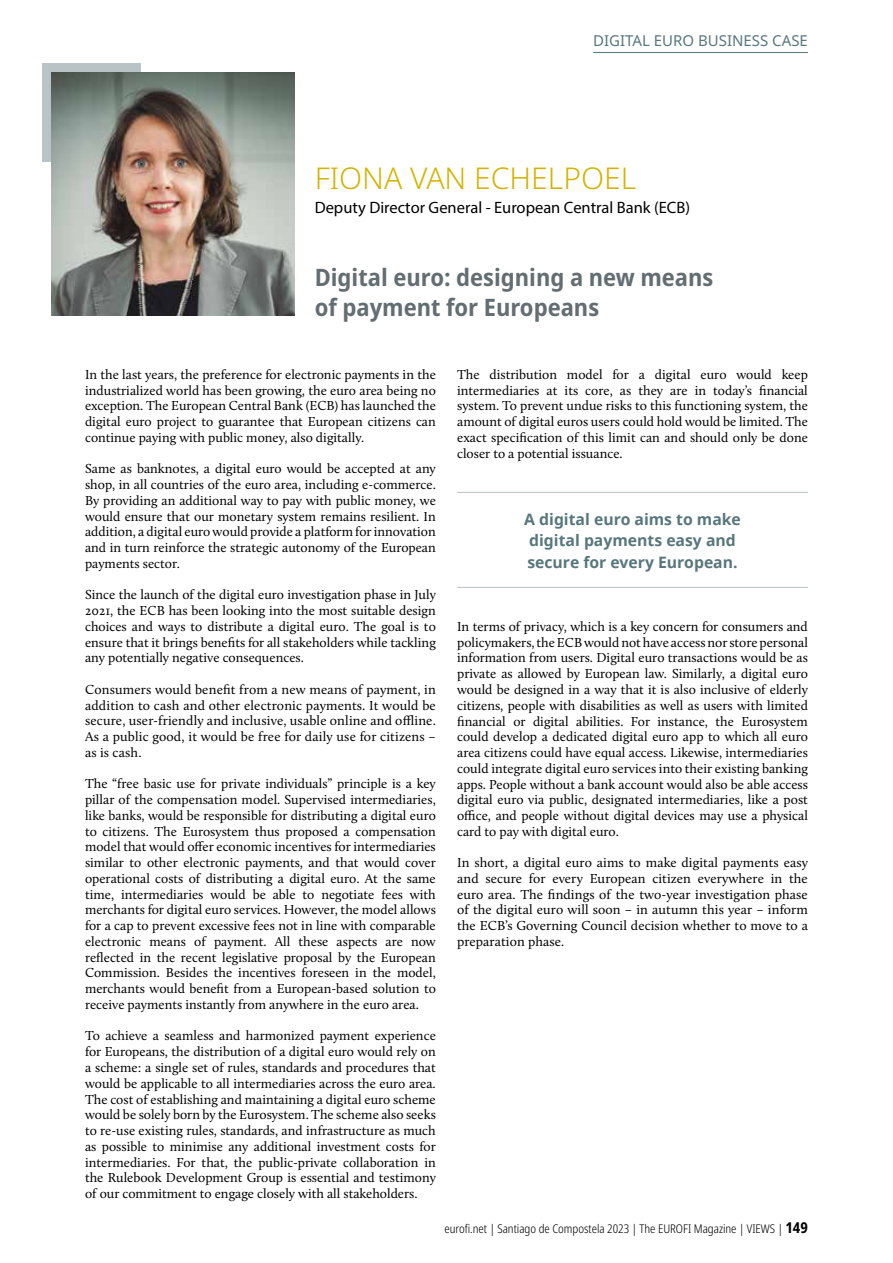
<style>
.page{position:relative;width:893px;height:1263px;background:#fff}
.page>*{position:absolute;margin:0;border:0;box-sizing:border-box;transform-origin:0 0}
.t1{font:300 30px "Noto Sans";color:#d3b400}
.t2{font:700 semi-condensed 24px/30px "Noto Sans";color:#636e73}
.t3{font:16.5px "Myriad Pro";color:#000}
.t4{font:700 15.75px/21.6px "Noto Sans";color:#57777d}
.t5{font:15px "Noto Sans";color:#57777d}
.t6{font:13.5px/15.8px "Calluna";color:#000;text-align:justify}
.t7{font:300 condensed 12px "Noto Sans";color:#000}
.s1{font-weight:700;font-size:15px}
</style>
<div class="page">
<div style="left:43px;top:64px;width:98px;height:98px;background:#b9c2c5"></div>
<img style="left:51px;top:72px;width:243px;height:244px">
<hr style="left:457px;top:492px;width:351px;height:1px;background:#b9c2c5">
<hr style="left:457px;top:587px;width:351px;height:1px;background:#b9c2c5">
<hr style="left:593px;top:52px;width:215px;height:1px;background:#57777d">
<p class="t5" style="left:593px;top:30px;width:216px">DIGITAL EURO BUSINESS CASE</p>
<h1 class="t1" style="left:315px;top:157px;width:323px">FIONA VAN ECHELPOEL</h1>
<p class="t3" style="left:315px;top:197px;width:377px">Deputy Director General - European Central Bank (ECB)</p>
<h2 class="t2" style="left:315px;top:263px;width:400px">Digital euro: designing a new means of payment for Europeans</h2>
<p class="t6" style="left:85px;top:366px;width:352px">In the last years, the preference for electronic payments in the industrialized world has been growing, the euro area being no exception. The European Central Bank (ECB) has launched the digital euro project to guarantee that European citizens can continue paying with public money, also digitally.</p>
<p class="t6" style="left:85px;top:461px;width:352px">Same as banknotes, a digital euro would be accepted at any shop, in all countries of the euro area, including e-commerce.<br>By providing an additional way to pay with public money, we would ensure that our monetary system remains resilient. In addition, a digital euro would provide a platform for innovation and in turn reinforce the strategic autonomy of the European payments sector.</p>
<p class="t6" style="left:85px;top:587px;width:352px">Since the launch of the digital euro investigation phase in July 2021, the ECB has been looking into the most suitable design choices and ways to distribute a digital euro. The goal is to ensure that it brings benefits for all stakeholders while tackling any potentially negative consequences.</p>
<p class="t6" style="left:85px;top:681px;width:352px">Consumers would benefit from a new means of payment, in addition to cash and other electronic payments. It would be secure, user-friendly and inclusive, usable online and offline.<br>As a public good, it would be free for daily use for citizens – as is cash.</p>
<p class="t6" style="left:85px;top:776px;width:352px">The “free basic use for private individuals” principle is a key pillar of the compensation model. Supervised intermediaries, like banks, would be responsible for distributing a digital euro to citizens. The Eurosystem thus proposed a compensation model that would offer economic incentives for intermediaries similar to other electronic payments, and that would cover operational costs of distributing a digital euro. At the same time, intermediaries would be able to negotiate fees with merchants for digital euro services. However, the model allows for a cap to prevent excessive fees not in line with comparable electronic means of payment. All these aspects are now reflected in the recent legislative proposal by the European Commission. Besides the incentives foreseen in the model, merchants would benefit from a European-based solution to receive payments instantly from anywhere in the euro area.</p>
<p class="t6" style="left:85px;top:1028px;width:352px">To achieve a seamless and harmonized payment experience for Europeans, the distribution of a digital euro would rely on a scheme: a single set of rules, standards and procedures that would be applicable to all intermediaries across the euro area.<br>The cost of establishing and maintaining a digital euro scheme would be solely born by the Eurosystem. The scheme also seeks to re-use existing rules, standards, and infrastructure as much as possible to minimise any additional investment costs for intermediaries. For that, the public-private collaboration in the Rulebook Development Group is essential and testimony of our commitment to engage closely with all stakeholders.</p>
<p class="t6" style="left:457px;top:366px;width:352px">The distribution model for a digital euro would keep intermediaries at its core, as they are in today’s financial system. To prevent undue risks to this functioning system, the amount of digital euros users could hold would be limited. The exact specification of this limit can and should only be done closer to a potential issuance.</p>
<p class="t4" style="left:524px;top:508px;width:218px">A digital euro aims to make digital payments easy and secure for every European.</p>
<p class="t6" style="left:457px;top:618px;width:352px">In terms of privacy, which is a key concern for consumers and policymakers, the ECB would not have access nor store personal information from users. Digital euro transactions would be as private as allowed by European law. Similarly, a digital euro would be designed in a way that it is also inclusive of elderly citizens, people with disabilities as well as users with limited financial or digital abilities. For instance, the Eurosystem could develop a dedicated digital euro app to which all euro area citizens could have equal access. Likewise, intermediaries could integrate digital euro services into their existing banking apps. People without a bank account would also be able access digital euro via public, designated intermediaries, like a post office, and people without digital devices may use a physical card to pay with digital euro.</p>
<p class="t6" style="left:457px;top:855px;width:352px">In short, a digital euro aims to make digital payments easy and secure for every European citizen everywhere in the euro area. The findings of the two-year investigation phase of the digital euro will soon – in autumn this year – inform the ECB’s Governing Council decision whether to move to a preparation phase.</p>
<p class="t7" style="left:444px;top:1220px;width:365px">eurofi.net | Santiago de Compostela 2023 | The EUROFI Magazine | VIEWS | <span class="s1">149</span></p>
</div>
